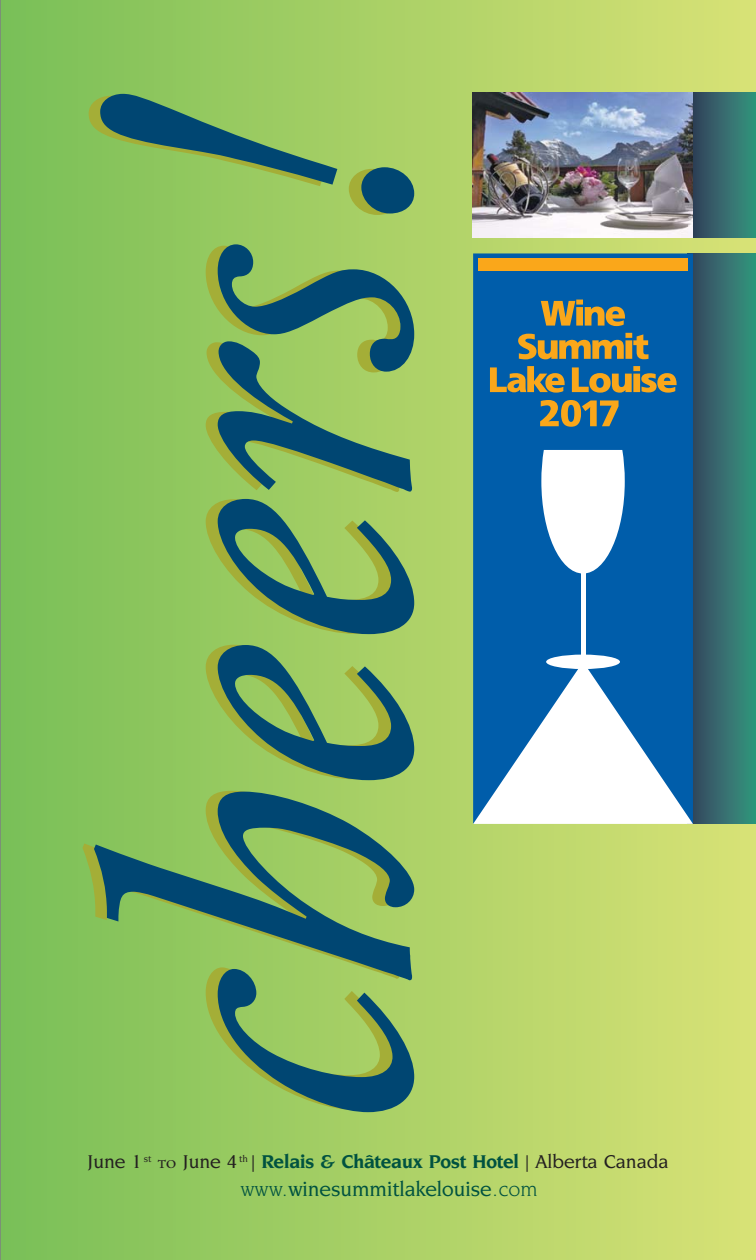
<style>
.page{position:relative;width:756px;height:1260px;background:#fff}
.page>*{position:absolute;margin:0;border:0;box-sizing:border-box;transform-origin:0 0}
.t1{font:italic 444.85px "Garamond Nr 2 SB";color:#004672}
.t2{font:500 20.65px "Novarese SB";color:#005240}
.t3{font:500 19.07px "Novarese SB";color:#231f20}
.s1{font-family:"Garamond Nr 1 SB Caps";font-weight:400}
.s2{font-weight:700;color:#005240}
.s3{font-weight:400}
</style>
<div class="page">
<div style="left:0;top:0;width:756px;height:1260px;background:linear-gradient(to right,#79bf57,#d8e176)"></div>
<hr style="left:0;top:0;width:1px;height:1260px;background:#7b9076">
<svg style="left:693px;top:253px;width:63px;height:571px;background:#346f6e"></svg>
<div style="left:473px;top:253px;width:220px;height:409px;background:#005daa"></div>
<svg style="left:473px;top:662px;width:220px;height:162px"></svg>
<div style="left:546px;top:655px;width:74px;height:14px;background:#fff;border-radius:50%"></div>
<hr style="left:581px;top:565px;width:4px;height:94px;background:#fff">
<svg style="left:541px;top:450px;width:84px;height:124px"></svg>
<div style="left:478px;top:259px;width:210px;height:12px;background:#faa71a"></div>
<svg style="left:541px;top:300px;width:84px;height:26px;background:#8f8757"></svg>
<svg style="left:518px;top:333px;width:131px;height:26px;background:#83835d"></svg>
<svg style="left:490px;top:366px;width:75px;height:27px;background:#80835f"></svg>
<svg style="left:572px;top:366px;width:105px;height:27px;background:#7b8162"></svg>
<svg style="left:540px;top:400px;width:79px;height:27px;background:#82835e"></svg>
<img style="left:472px;top:93px;width:221px;height:144px">
<div style="left:693px;top:93px;width:63px;height:144px;background:linear-gradient(to right,#34405b,#34957e)"></div>
<h1 class="t1" style="left:69px;top:1120px;width:1027px;rotate:-90deg">cheers!</h1>
<p class="t3" style="left:87px;top:1154px;width:583px">June 1 <sup>st</sup> <span class="s1">to</span> June 4 <sup>th</sup> | <span class="s2">Relais &amp; Châteaux Post Hotel</span> | Alberta Canada</p>
<p class="t2" style="left:240px;top:1180px;width:299px"><span class="s3">www.</span>winesummitlakelouise<span class="s3">.com</span></p>
</div>
